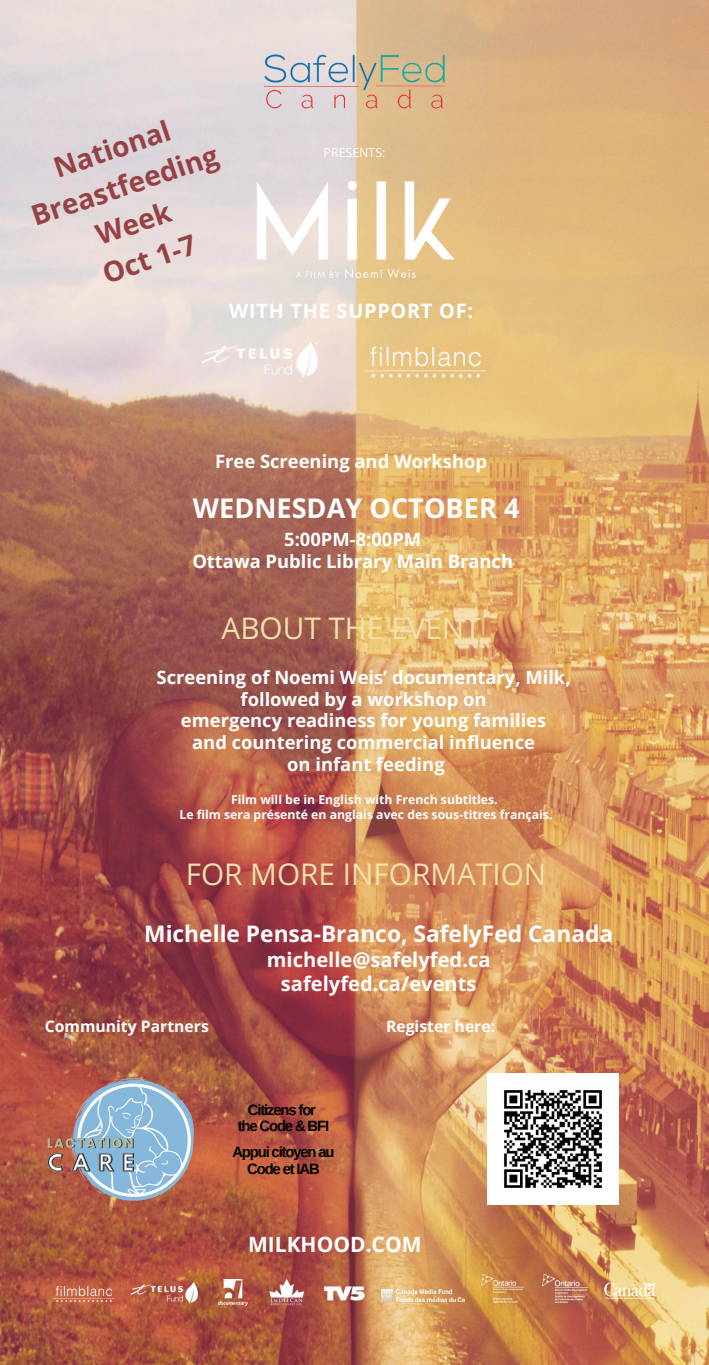
<style>
.page{position:relative;width:709px;height:1365px;background:#fff}
.page>*{position:absolute;margin:0;border:0;box-sizing:border-box;transform-origin:0 0}
.t1{font:29.75px "Open Sans";color:#f2e1ab}
.t2{font:700 28px/38.7px "Open Sans";color:#964244;text-align:center}
.t3{font:700 27.12px "Open Sans";color:#fff}
.t4{font:700 22.75px "Open Sans";color:#fff}
.t5{font:700 21px "Open Sans";color:#fff}
.t6{font:700 20.12px "Open Sans";color:#fff}
.t7{font:700 19.78px "Open Sans";letter-spacing:.04em;color:#fff}
.t8{font:700 18.38px "Open Sans";color:#fff}
.t9{font:700 15.75px "Open Sans";color:#fff}
.t10{font:700 14.88px/16.4px "Arimo";letter-spacing:-.08em;color:#000;text-align:center}
.t11{font:12.34px "Open Sans";color:#fff}
.t12{font:700 12.25px "Open Sans";color:#fff}
</style>
<div class="page">
<img style="left:0;top:0;width:709px;height:1364px">
<img style="left:243px;top:174px;width:222px;height:112px">
<img style="left:54px;top:1285px;width:60px;height:16px">
<img style="left:131px;top:1282px;width:67px;height:21px">
<img style="left:214px;top:1279px;width:38px;height:26px">
<img style="left:269px;top:1279px;width:37px;height:26px">
<img style="left:323px;top:1286px;width:42px;height:14px">
<img style="left:381px;top:1289px;width:83px;height:11px">
<img style="left:542px;top:1274px;width:45px;height:28px">
<img style="left:481px;top:1274px;width:44px;height:28px">
<img style="left:604px;top:1282px;width:51px;height:17px">
<img style="left:256px;top:26px;width:196px;height:110px">
<img style="left:488px;top:1073px;width:130px;height:131px">
<img style="left:366px;top:344px;width:121px;height:42px">
<img style="left:188px;top:337px;width:146px;height:41px">
<img style="left:27px;top:1046px;width:187px;height:186px">
<p class="t2" style="left:13px;top:162px;width:197px;rotate:-19deg">National<br>Breastfeeding<br>Week</p>
<p class="t2" style="left:97px;top:256px;width:99px;rotate:-19deg">Oct 1-7</p>
<p class="t11" style="left:324px;top:144px;width:63px">PRESENTS:</p>
<p class="t7" style="left:229px;top:297px;width:245px">WITH THE SUPPORT OF:</p>
<p class="t8" style="left:215px;top:448px;width:273px">Free Screening and Workshop</p>
<p class="t3" style="left:193px;top:489px;width:328px">WEDNESDAY OCTOBER 4</p>
<p class="t8" style="left:284px;top:526px;width:139px">5:00PM-8:00PM</p>
<p class="t8" style="left:192px;top:548px;width:322px">Ottawa Public Library Main Branch</p>
<p class="t1" style="left:221px;top:607px;width:261px">ABOUT THE EVENT</p>
<p class="t8" style="left:157px;top:664px;width:415px">Screening of Noemi Weis’ documentary, Milk,</p>
<p class="t8" style="left:240px;top:686px;width:247px">followed by a workshop on</p>
<p class="t8" style="left:181px;top:707px;width:367px">emergency readiness for young families</p>
<p class="t8" style="left:192px;top:729px;width:344px">and countering commercial influence</p>
<p class="t8" style="left:287px;top:751px;width:159px">on infant feeding</p>
<p class="t12" style="left:231px;top:791px;width:268px">Film will be in English with French subtitles.</p>
<p class="t12" style="left:179px;top:805px;width:375px">Le film sera présenté en anglais avec des sous-titres français.</p>
<p class="t1" style="left:186px;top:853px;width:362px">FOR MORE INFORMATION</p>
<p class="t4" style="left:144px;top:918px;width:470px">Michelle Pensa-Branco, SafelyFed Canada</p>
<p class="t6" style="left:267px;top:945px;width:225px">michelle@safelyfed.ca</p>
<p class="t6" style="left:281px;top:969px;width:197px">safelyfed.ca/events</p>
<p class="t9" style="left:45px;top:1015px;width:166px">Community Partners</p>
<p class="t9" style="left:386px;top:1015px;width:111px">Register here:</p>
<p class="t10" style="left:248px;top:1101px;width:70px">Citizens for</p>
<p class="t10" style="left:238px;top:1117px;width:93px">the Code &amp; BFI</p>
<p class="t10" style="left:232px;top:1143px;width:104px">Appui citoyen au<br>Code et IAB</p>
<p class="t5" style="left:248px;top:1229px;width:175px">MILKHOOD.COM</p>
</div>
